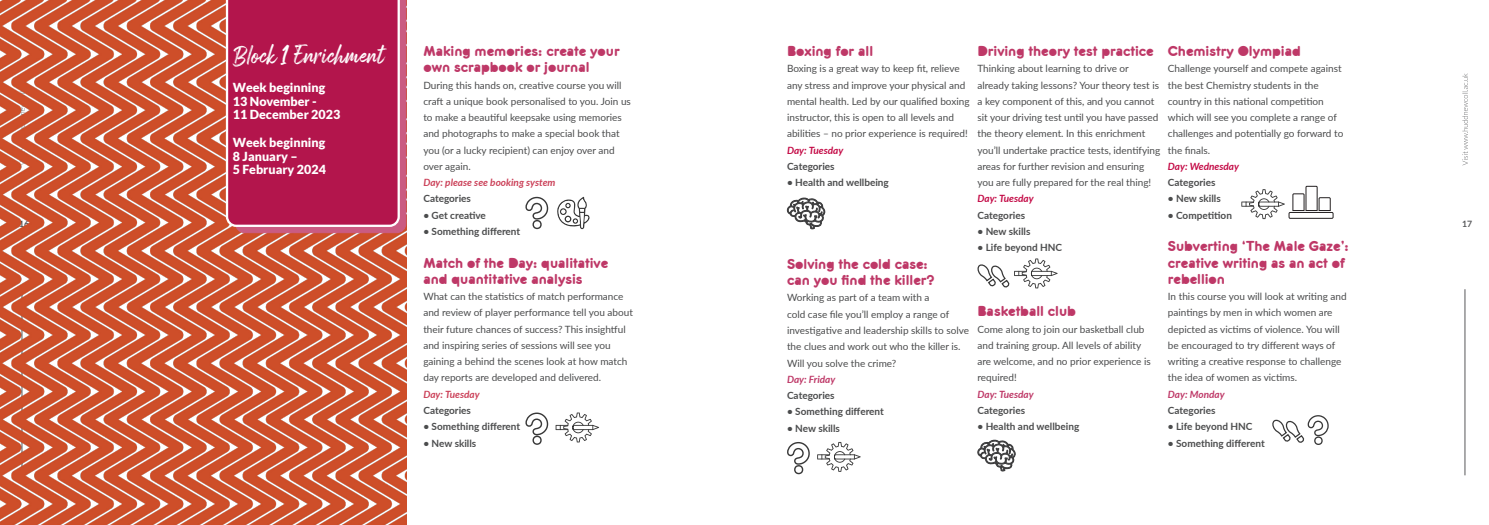
<style>
.page{position:relative;width:1489px;height:525px;background:#fff}
.page>*{position:absolute;margin:0;border:0;box-sizing:border-box;transform-origin:0 0}
.Body{font:22.5px "Arsilon";color:#fff}
.Body-2{font:15px/16.2px "Zitti";color:#be3867}
.Body-3{font:900 12.5px/13.8px "Lato";color:#fff}
.Body-4{font:10px/16.2px "Lato";color:#4b4c4d}
.Body-5{font:700 10px "Lato";color:#4b4c4d}
.Body-6{font:italic 700 10px "Lato";color:#cb4058}
.Body-7{font:italic 700 10px "Lato";color:#c30945}
.Body-8{font:italic 700 10px "Lato";color:#be3867}
.t1{font:700 8.75px "Lato";color:#57585a}
</style>
<div class="page">
<hr style="left:1464px;top:289px;width:1px;height:186px;background:#57585a">
<svg style="left:1462px;top:73px;width:5px;height:92px"></svg>
<img style="left:0;top:0;width:406px;height:524px">
<div style="left:235px;top:0;width:171px;height:233px;background:#ca5b82"></div>
<div style="left:226px;top:0;width:174px;height:227px;background:#b3154c"></div>
<svg style="left:525px;top:196px;width:24px;height:34px"></svg>
<svg style="left:557px;top:196px;width:32px;height:33px"></svg>
<svg style="left:525px;top:412px;width:24px;height:33px"></svg>
<svg style="left:555px;top:412px;width:44px;height:30px"></svg>
<svg style="left:787px;top:197px;width:38px;height:33px"></svg>
<svg style="left:787px;top:442px;width:23px;height:33px"></svg>
<svg style="left:817px;top:442px;width:43px;height:29px"></svg>
<svg style="left:977px;top:258px;width:80px;height:30px"></svg>
<svg style="left:977px;top:439px;width:39px;height:33px"></svg>
<svg style="left:1272px;top:415px;width:57px;height:30px"></svg>
<svg style="left:1241px;top:185px;width:92px;height:34px"></svg>
<p class="Body" style="left:233px;top:41px;width:153px">Block 1 Enrichment</p>
<p class="Body-3" style="left:233px;top:80px;width:109px">Week beginning<br>13 November -<br>11 December 2023</p>
<p class="Body-3" style="left:233px;top:135px;width:94px">Week beginning<br>8 January –<br>5 February 2024</p>
<p class="Body-2" style="left:1167px;top:43px;width:134px">Chemistry Olympiad</p>
<p class="Body-4" style="left:1167px;top:60px;width:177px">Challenge yourself and compete against the best Chemistry students in the country in this national competition which will see you complete a range of challenges and potentially go forward to the finals.</p>
<p class="Body-7" style="left:1167px;top:159px;width:73px">Day: Wednesday</p>
<p class="Body-5" style="left:1167px;top:175px;width:49px">Categories</p>
<p class="Body-5" style="left:1167px;top:191px;width:54px">• New skills</p>
<p class="Body-5" style="left:1167px;top:208px;width:66px">• Competition</p>
<p class="Body-2" style="left:1167px;top:238px;width:182px">Subverting ‘The Male Gaze’: creative writing as an act of rebellion</p>
<p class="Body-4" style="left:1167px;top:288px;width:180px">In this course you will look at writing and paintings by men in which women are depicted as victims of violence. You will be encouraged to try different ways of writing a creative response to challenge the idea of women as victims.</p>
<p class="Body-8" style="left:1167px;top:386px;width:58px">Day: Monday</p>
<p class="Body-5" style="left:1167px;top:403px;width:49px">Categories</p>
<p class="Body-5" style="left:1167px;top:419px;width:86px">• Life beyond HNC</p>
<p class="Body-5" style="left:1167px;top:435px;width:98px">• Something different</p>
<p class="Body-2" style="left:423px;top:43px;width:198px">Making memories: create your own scrapbook or journal</p>
<p class="Body-4" style="left:423px;top:76px;width:209px">During this hands on, creative course you will craft a unique book personalised to you. Join us to make a beautiful keepsake using memories and photographs to make a special book that you (or a lucky recipient) can enjoy over and over again.</p>
<p class="Body-6" style="left:423px;top:175px;width:134px">Day: please see booking system</p>
<p class="Body-5" style="left:423px;top:191px;width:49px">Categories</p>
<p class="Body-5" style="left:423px;top:208px;width:64px">• Get creative</p>
<p class="Body-5" style="left:423px;top:224px;width:98px">• Something different</p>
<p class="Body-2" style="left:423px;top:254px;width:186px">Match of the Day: qualitative and quantitative analysis</p>
<p class="Body-4" style="left:423px;top:288px;width:211px">What can the statistics of match performance and review of player performance tell you about their future chances of success? This insightful and inspiring series of sessions will see you gaining a behind the scenes look at how match day reports are developed and delivered.</p>
<p class="Body-6" style="left:423px;top:386px;width:58px">Day: Tuesday</p>
<p class="Body-5" style="left:423px;top:403px;width:49px">Categories</p>
<p class="Body-5" style="left:423px;top:419px;width:98px">• Something different</p>
<p class="Body-5" style="left:423px;top:435px;width:54px">• New skills</p>
<p class="Body-2" style="left:787px;top:43px;width:88px">Boxing for all</p>
<p class="Body-4" style="left:787px;top:60px;width:184px">Boxing is a great way to keep fit, relieve any stress and improve your physical and mental health. Led by our qualified boxing instructor, this is open to all levels and abilities – no prior experience is required!</p>
<p class="Body-7" style="left:787px;top:143px;width:58px">Day: Tuesday</p>
<p class="Body-5" style="left:787px;top:159px;width:49px">Categories</p>
<p class="Body-5" style="left:787px;top:175px;width:103px">• Health and wellbeing</p>
<p class="Body-2" style="left:977px;top:43px;width:178px">Driving theory test practice</p>
<p class="Body-4" style="left:977px;top:60px;width:184px">Thinking about learning to drive or already taking lessons? Your theory test is a key component of this, and you cannot sit your driving test until you have passed the theory element. In this enrichment you’ll undertake practice tests, identifying areas for further revision and ensuring you are fully prepared for the real thing!</p>
<p class="Body-7" style="left:977px;top:191px;width:58px">Day: Tuesday</p>
<p class="Body-5" style="left:977px;top:208px;width:49px">Categories</p>
<p class="Body-5" style="left:977px;top:224px;width:54px">• New skills</p>
<p class="Body-5" style="left:977px;top:240px;width:86px">• Life beyond HNC</p>
<p class="t1" style="left:19px;top:217px;width:12px">16</p>
<p class="t1" style="left:1461px;top:217px;width:12px">17</p>
<p class="Body-2" style="left:787px;top:256px;width:149px">Solving the cold case: can you find the killer?</p>
<p class="Body-4" style="left:787px;top:289px;width:183px">Working as part of a team with a<br>cold case file you’ll employ a range of investigative and leadership skills to solve the clues and work out who the killer is.<br>Will you solve the crime?</p>
<p class="Body-8" style="left:787px;top:371px;width:50px">Day: Friday</p>
<p class="Body-5" style="left:787px;top:388px;width:49px">Categories</p>
<p class="Body-5" style="left:787px;top:404px;width:98px">• Something different</p>
<p class="Body-5" style="left:787px;top:420px;width:54px">• New skills</p>
<p class="Body-2" style="left:977px;top:303px;width:100px">Basketball club</p>
<p class="Body-4" style="left:977px;top:320px;width:175px">Come along to join our basketball club and training group. All levels of ability are welcome, and no prior experience is required!</p>
<p class="Body-8" style="left:977px;top:386px;width:58px">Day: Tuesday</p>
<p class="Body-5" style="left:977px;top:403px;width:49px">Categories</p>
<p class="Body-5" style="left:977px;top:419px;width:103px">• Health and wellbeing</p>
</div>
